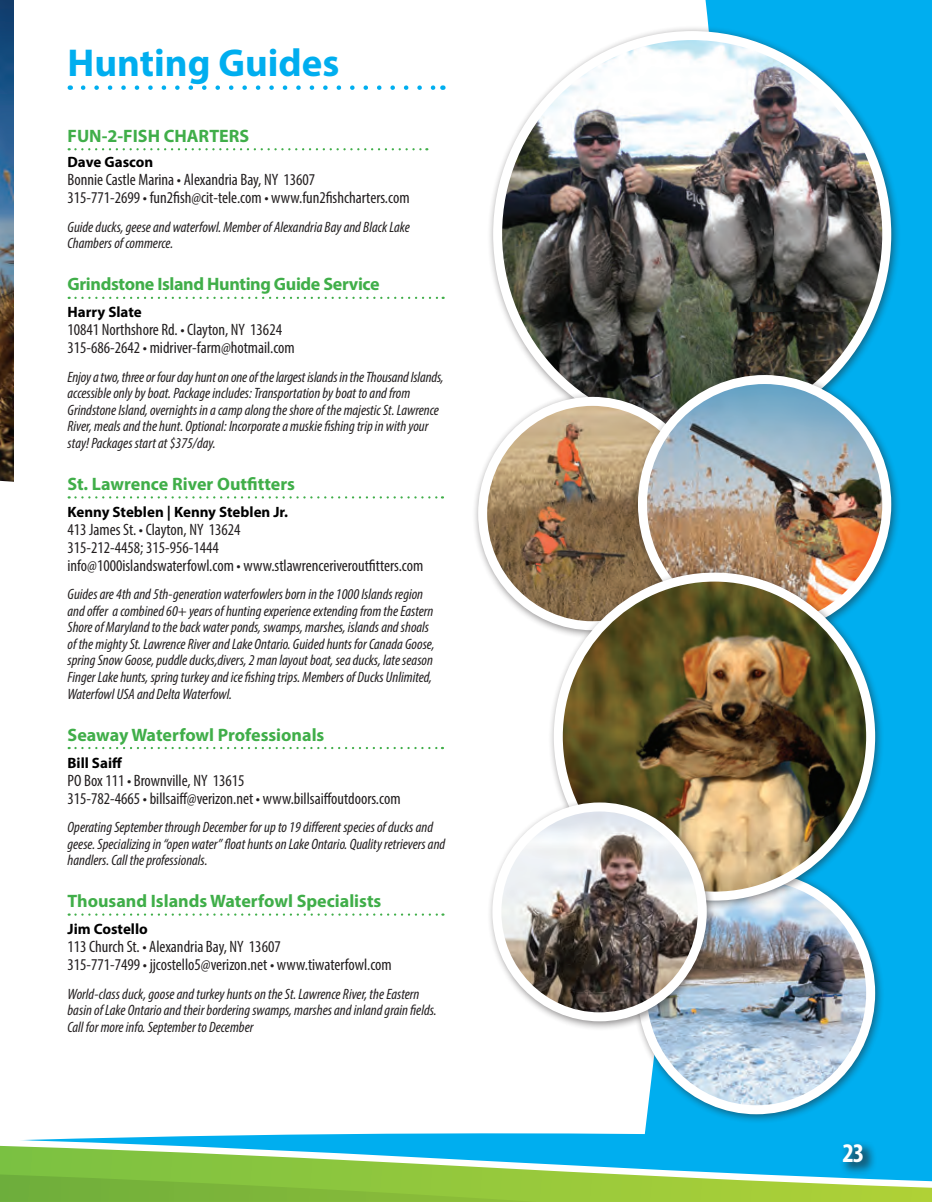
<style>
.page{position:relative;width:932px;height:1202px;background:#fff}
.page>*{position:absolute;margin:0;border:0;box-sizing:border-box;transform-origin:0 0}
.t1{font:700 39px "Myriad Pro";color:#00aeef}
.t2{font:700 condensed 27px "Myriad Pro";color:#fff}
.t3{font:700 18px "Myriad Pro";color:#40ae49}
.t4{font:700 18px "Myriad Pro";letter-spacing:-.02em;color:#40ae49}
.t5{font:condensed 16.5px/18px "Myriad Pro";color:#231f20}
.t6{font:italic condensed 15px/16.5px "Myriad Pro";color:#231f20}
.t7{font:700 15px "Myriad Pro";color:#000}
</style>
<div class="page">
<div style="left:705px;top:0;width:227px;height:1123px;background:#00aeef"></div>
<svg style="left:645px;top:1123px;width:287px;height:3px"></svg>
<svg style="left:20px;top:1126px;width:912px;height:19px;fill:#00aeef"></svg>
<svg style="left:0;top:1145px;width:932px;height:56px"></svg>
<svg style="left:0;top:1162px;width:535px;height:39px"></svg>
<div style="left:838px;top:1139px;width:39px;height:37px;background:#231f20;opacity:.75"></div>
<img style="left:0;top:0;width:14px;height:448px">
<svg style="left:0;top:448px;width:14px;height:34px"></svg>
<svg style="left:69px;top:148px;width:358px;height:2px"></svg>
<svg style="left:69px;top:297px;width:374px;height:2px"></svg>
<svg style="left:69px;top:496px;width:374px;height:2px"></svg>
<svg style="left:69px;top:747px;width:374px;height:2px"></svg>
<svg style="left:69px;top:913px;width:374px;height:2px"></svg>
<div style="left:487px;top:25px;width:413px;height:422px;background:#231f20;opacity:.5"></div>
<img style="left:497px;top:36px;width:389px;height:355px">
<div style="left:472px;top:391px;width:244px;height:249px;background:#231f20;opacity:.5"></div>
<img style="left:482px;top:401px;width:150px;height:224px">
<div style="left:478px;top:397px;width:228px;height:233px;border:9px solid #fff;border-radius:50%"></div>
<svg style="left:83px;top:85px;width:353px;height:5px"></svg>
<div style="left:632px;top:369px;width:268px;height:274px;background:#231f20;opacity:.5"></div>
<img style="left:642px;top:379px;width:244px;height:250px">
<div style="left:638px;top:375px;width:253px;height:258px;border:9px solid #fff;border-radius:50%"></div>
<div style="left:631px;top:865px;width:253px;height:258px;background:#231f20;opacity:.5"></div>
<img style="left:642px;top:910px;width:228px;height:199px">
<div style="left:637px;top:872px;width:238px;height:242px;border:9px solid #fff;border-radius:50%"></div>
<div style="left:547px;top:566px;width:337px;height:344px;background:#231f20;opacity:.5"></div>
<img style="left:558px;top:577px;width:312px;height:319px">
<div style="left:554px;top:572px;width:321px;height:328px;border:9px solid #fff;border-radius:50%"></div>
<div style="left:487px;top:797px;width:228px;height:233px;background:#231f20;opacity:.5"></div>
<img style="left:497px;top:807px;width:205px;height:209px">
<div style="left:492px;top:802px;width:214px;height:219px;border:9px solid #fff;border-radius:50%"></div>
<h1 class="t1" style="left:68px;top:37px;width:273px">Hunting Guides</h1>
<p class="t3" style="left:68px;top:124px;width:183px">FUN-2-FISH CHARTERS</p>
<p class="t7" style="left:68px;top:152px;width:87px">Dave Gascon</p>
<p class="t5" style="left:68px;top:171px;width:343px">Bonnie Castle Marina • Alexandria Bay, NY 13607<br>315-771-2699 • fun2fish@cit-tele.com • www.fun2fishcharters.com</p>
<p class="t6" style="left:68px;top:218px;width:344px">Guide ducks, geese and waterfowl. Member of Alexandria Bay and Black Lake<br>Chambers of commerce.</p>
<p class="t4" style="left:68px;top:272px;width:313px">Grindstone Island Hunting Guide Service</p>
<p class="t7" style="left:68px;top:302px;width:76px">Harry Slate</p>
<p class="t5" style="left:68px;top:321px;width:229px">10841 Northshore Rd. • Clayton, NY 13624<br>315-686-2642 • midriver-farm@hotmail.com</p>
<p class="t6" style="left:68px;top:368px;width:378px">Enjoy a two, three or four day hunt on one of the largest islands in the Thousand Islands, accessible only by boat. Package includes: Transportation by boat to and from Grindstone Island, overnights in a camp along the shore of the majestic St. Lawrence River, meals and the hunt. Optional: Incorporate a muskie fishing trip in with your stay! Packages start at $375/day.</p>
<p class="t3" style="left:68px;top:472px;width:229px">St. Lawrence River Outfitters</p>
<p class="t7" style="left:68px;top:502px;width:222px">Kenny Steblen | Kenny Steblen Jr.</p>
<p class="t5" style="left:68px;top:520px;width:357px">413 James St. • Clayton, NY 13624<br>315-212-4458; 315-956-1444<br>info@1000islandswaterfowl.com • www.stlawrenceriveroutfitters.com</p>
<p class="t6" style="left:68px;top:586px;width:368px">Guides are 4th and 5th-generation waterfowlers born in the 1000 Islands region and offer a combined 60+ years of hunting experience extending from the Eastern Shore of Maryland to the back water ponds, swamps, marshes, islands and shoals of the mighty St. Lawrence River and Lake Ontario. Guided hunts for Canada Goose, spring Snow Goose, puddle ducks,divers, 2 man layout boat, sea ducks, late season Finger Lake hunts, spring turkey and ice fishing trips. Members of Ducks Unlimited, Waterfowl USA and Delta Waterfowl.</p>
<p class="t3" style="left:68px;top:722px;width:258px">Seaway Waterfowl Professionals</p>
<p class="t7" style="left:68px;top:752px;width:56px">Bill Saiff</p>
<p class="t5" style="left:68px;top:771px;width:334px">PO Box 111 • Brownville, NY 13615<br>315-782-4665 • billsaiff@verizon.net • www.billsaiffoutdoors.com</p>
<p class="t6" style="left:68px;top:818px;width:379px">Operating September through December for up to 19 different species of ducks and geese. Specializing in “open water” float hunts on Lake Ontario. Quality retrievers and handlers. Call the professionals.</p>
<p class="t3" style="left:68px;top:889px;width:315px">Thousand Islands Waterfowl Specialists</p>
<p class="t7" style="left:68px;top:919px;width:82px">Jim Costello</p>
<p class="t5" style="left:68px;top:937px;width:326px">113 Church St. • Alexandria Bay, NY 13607<br>315-771-7499 • jjcostello5@verizon.net • www.tiwaterfowl.com</p>
<p class="t6" style="left:68px;top:985px;width:370px">World-class duck, goose and turkey hunts on the St. Lawrence River, the Eastern basin of Lake Ontario and their bordering swamps, marshes and inland grain fields.<br>Call for more info. September to December</p>
<h2 class="t2" style="left:842px;top:1136px;width:24px">23</h2>
</div>
